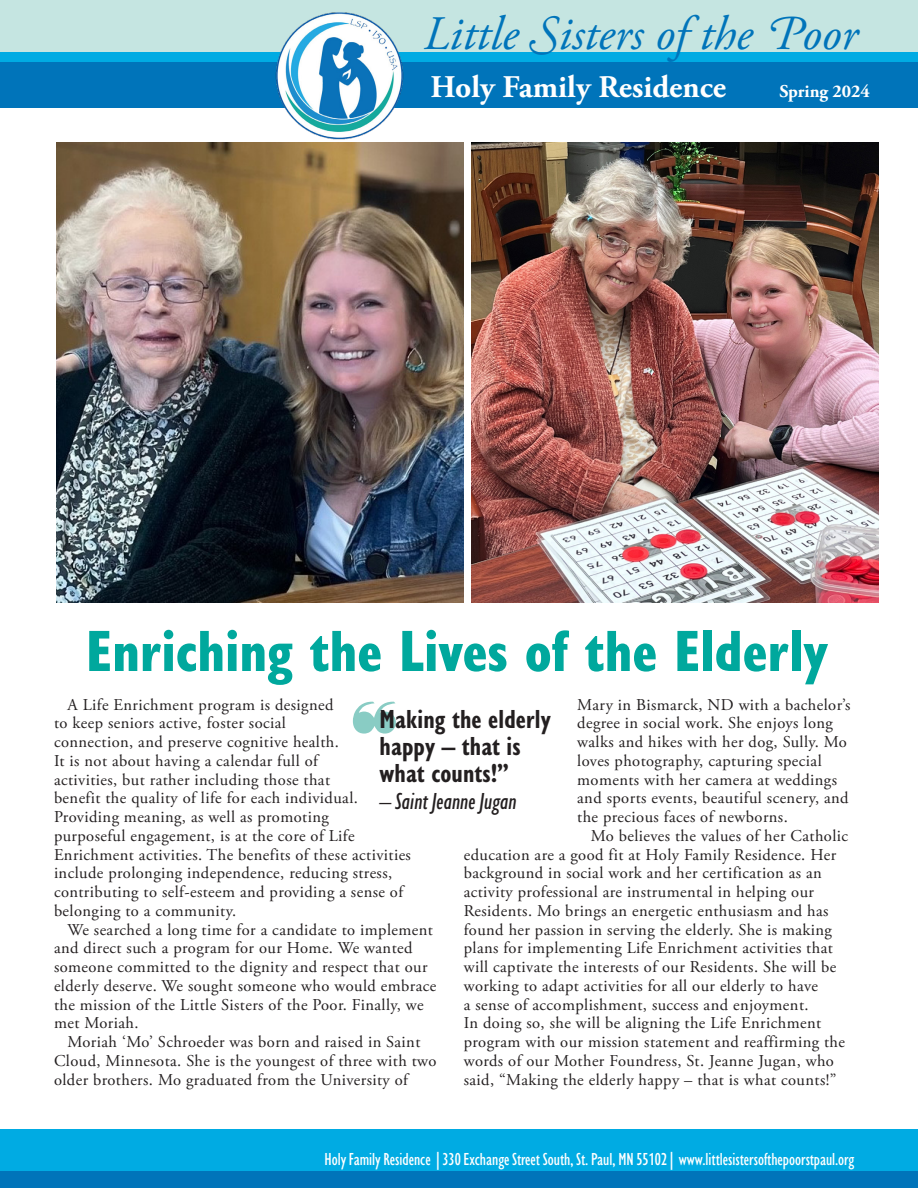
<style>
.page{position:relative;width:918px;height:1188px;background:#fff}
.page>*{position:absolute;margin:0;border:0;box-sizing:border-box;transform-origin:0 0}
.headlines{font:800 condensed 60px "Gill Sans Nova";color:#00a89d}
.t1{font:italic 48px "Adobe Garamond Pro";color:#0074ba}
.t2{font:700 31.5px "Adobe Garamond Pro";color:#fff}
.pull_quote{font:700 condensed 27px/27px "Gill Sans Nova";letter-spacing:.005em;color:#231f20}
.pull_quote-2{font:italic 500 condensed 24px "Gill Sans Nova";letter-spacing:.005em;color:#231f20}
.t3{font:500 condensed 18px "Gill Sans Nova";color:#fff}
.t4{font:700 18px "Adobe Garamond Pro";color:#fff}
.body{font:16.5px/18.8px "Adobe Garamond Pro";letter-spacing:.025em;color:#231f20}
</style>
<div class="page">
<div style="left:0;top:0;width:918px;height:52px;background:#c5e5e1"></div>
<div style="left:0;top:52px;width:918px;height:13px;background:#00abe3"></div>
<div style="left:0;top:63px;width:918px;height:45px;background:#0074ba"></div>
<div style="left:0;top:1168px;width:918px;height:20px;background:#0074ba"></div>
<div style="left:0;top:1129px;width:918px;height:41px;background:#00abe3"></div>
<img style="left:271px;top:12px;width:138px;height:128px">
<img style="left:57px;top:142px;width:407px;height:461px">
<img style="left:472px;top:142px;width:407px;height:461px">
<h2 class="t1" style="left:424px;top:5px;width:435px">Little Sisters of the Poor</h2>
<h3 class="t2" style="left:430px;top:69px;width:297px">Holy Family Residence</h3>
<p class="t4" style="left:779px;top:81px;width:92px">Spring 2024</p>
<p class="headlines" style="left:86px;top:610px;width:744px">Enriching the Lives of the Elderly</p>
<p class="pull_quote" style="left:380px;top:705px;width:173px">Making the elderly happy – that is what counts!”</p>
<p class="pull_quote-2" style="left:380px;top:787px;width:139px">– Saint Jeanne Jugan</p>
<p class="body" style="left:54px;top:696px;width:358px;text-indent:14px">A Life Enrichment program is designed<br>to keep seniors active, foster social<br>connection, and preserve cognitive health.<br>It is not about having a calendar full of<br>activities, but rather including those that<br>benefit the quality of life for each individual.<br>Providing meaning, as well as promoting<br>purposeful engagement, is at the core of Life Enrichment activities. The benefits of these activities include prolonging independence, reducing stress, contributing to self-esteem and providing a sense of belonging to a community.</p>
<p class="body" style="left:54px;top:921px;width:384px;text-indent:14px">We searched a long time for a candidate to implement and direct such a program for our Home. We wanted someone committed to the dignity and respect that our elderly deserve. We sought someone who would embrace the mission of the Little Sisters of the Poor. Finally, we met Moriah.</p>
<p class="body" style="left:54px;top:1033px;width:384px;text-indent:14px">Moriah ‘Mo’ Schroeder was born and raised in Saint<br>Cloud, Minnesota. She is the youngest of three with two older brothers. Mo graduated from the University of</p>
<p class="body" style="left:577px;top:696px;width:275px">Mary in Bismarck, ND with a bachelor’s degree in social work. She enjoys long walks and hikes with her dog, Sully. Mo loves photography, capturing special moments with her camera at weddings and sports events, beautiful scenery, and the precious faces of newborns.</p>
<p class="body" style="left:464px;top:827px;width:386px;text-indent:127px">Mo believes the values of her Catholic education are a good fit at Holy Family Residence. Her background in social work and her certification as an activity professional are instrumental in helping our Residents. Mo brings an energetic enthusiasm and has found her passion in serving the elderly. She is making plans for implementing Life Enrichment activities that will captivate the interests of our Residents. She will be working to adapt activities for all our elderly to have<br>a sense of accomplishment, success and enjoyment.<br>In doing so, she will be aligning the Life Enrichment program with our mission statement and reaffirming the words of our Mother Foundress, St. Jeanne Jugan, who said, “Making the elderly happy – that is what counts!”</p>
<p class="t3" style="left:325px;top:1148px;width:532px">Holy Family Residence |330 Exchange Street South, St. Paul, MN 55102| www.littlesistersofthepoorstpaul.org</p>
</div>
